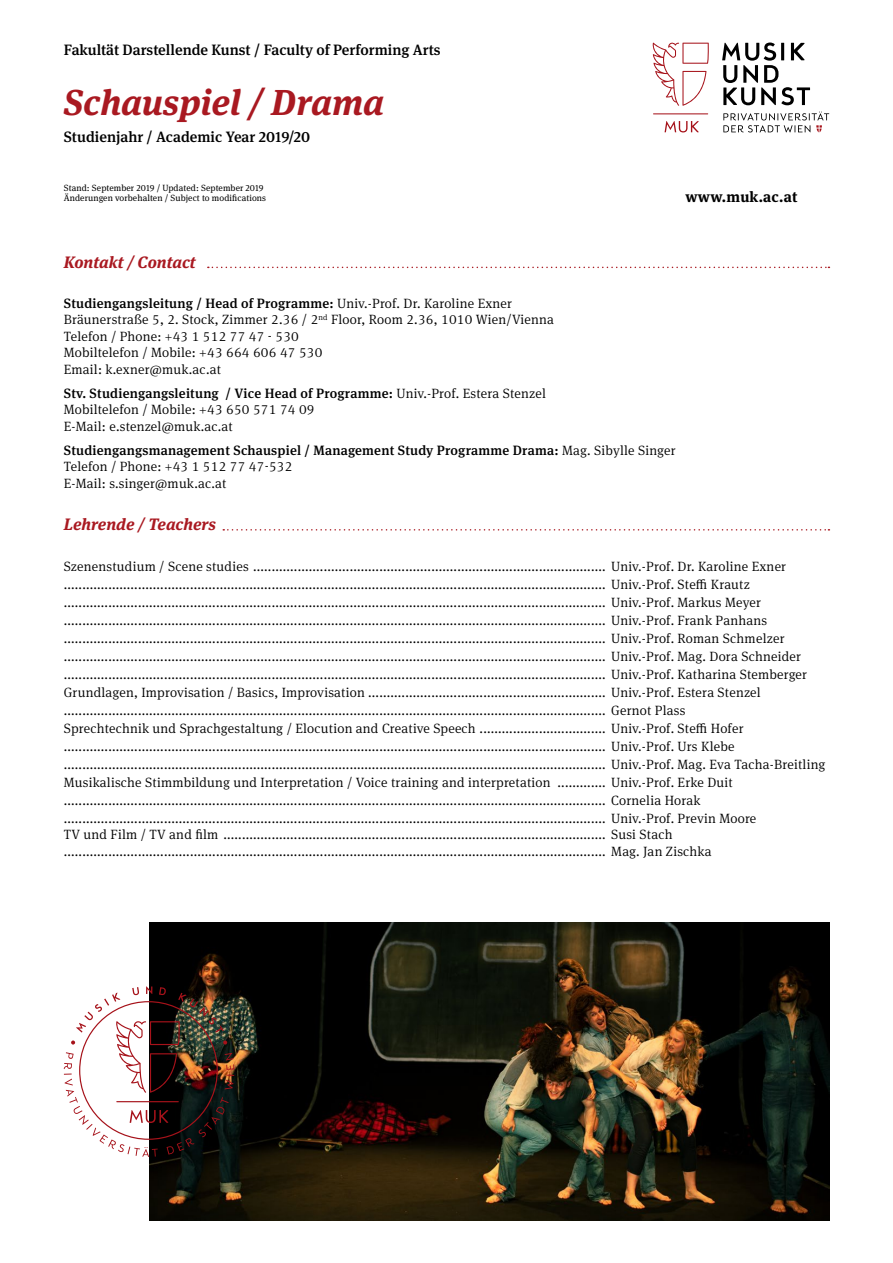
<style>
.page{position:relative;width:893px;height:1263px;background:#fff}
.page>*{position:absolute;margin:0;border:0;box-sizing:border-box;transform-origin:0 0}
.t1{font:italic 700 36px "Meta Serif Pro";color:#a91921}
.t2{font:italic 700 16.5px "Meta Serif Pro";color:#a91921}
.t3{font:500 15px "Meta Serif Pro";color:#000}
.t4{font:700 15px "Meta Serif Pro";letter-spacing:.015em;color:#000}
.t5{font:300 13.5px/18px "Meta Serif Pro";letter-spacing:.015em;color:#000}
.t6{font:9px/10.8px "Meta Serif Pro";letter-spacing:.01em;color:#000}
.s1{font-weight:500}
</style>
<div class="page">
<img style="left:149px;top:923px;width:680px;height:297px">
<svg style="left:723px;top:112px;width:106px;height:20px"></svg>
<svg style="left:722px;top:43px;width:88px;height:62px"></svg>
<svg style="left:653px;top:43px;width:56px;height:63px"></svg>
<hr style="left:653px;top:113px;width:55px;height:1px;background:#a6121a">
<svg style="left:665px;top:121px;width:34px;height:11px"></svg>
<img style="left:64px;top:986px;width:170px;height:171px">
<svg style="left:208px;top:267px;width:621px;height:1px"></svg>
<svg style="left:223px;top:529px;width:606px;height:2px"></svg>
<p class="t3" style="left:64px;top:39px;width:378px">Fakultät Darstellende Kunst / Faculty of Performing Arts</p>
<h1 class="t1" style="left:64px;top:74px;width:322px">Schauspiel / Drama</h1>
<p class="t3" style="left:64px;top:126px;width:248px">Studienjahr / Academic Year 2019/20</p>
<p class="t6" style="left:64px;top:182px;width:204px">Stand: September 2019 / Updated: September 2019<br>Änderungen vorbehalten / Subject to modifications</p>
<p class="t4" style="left:685px;top:184px;width:114px">www.muk.ac.at</p>
<p class="t2" style="left:64px;top:249px;width:134px">Kontakt / Contact</p>
<p class="t5" style="left:64px;top:294px;width:492px;line-height:16.5px"><span class="s1">Studiengangsleitung / Head of Programme:</span> Univ.-Prof. Dr. Karoline Exner Bräunerstraße 5, 2. Stock, Zimmer 2.36 / 2<sup>nd</sup> Floor, Room 2.36, 1010 Wien/Vienna Telefon / Phone: +43 1 512 77 47 - 530<br>Mobiltelefon / Mobile: +43 664 606 47 530<br>Email: k.exner@muk.ac.at</p>
<p class="t5" style="left:64px;top:384px;width:484px;line-height:16.5px"><span class="s1">Stv. Studiengangsleitung / Vice Head of Programme:</span> Univ.-Prof. Estera Stenzel<br>Mobiltelefon / Mobile: +43 650 571 74 09<br>E-Mail: e.stenzel@muk.ac.at</p>
<p class="t5" style="left:64px;top:441px;width:613px;line-height:16.5px"><span class="s1">Studiengangsmanagement Schauspiel / Management Study Programme Drama:</span> Mag. Sibylle Singer<br>Telefon / Phone: +43 1 512 77 47-532<br>E-Mail: s.singer@muk.ac.at</p>
<p class="t2" style="left:64px;top:511px;width:154px">Lehrende / Teachers</p>
<p class="t5" style="left:64px;top:556px;width:763px">Szenenstudium / Scene studies ............................................................................................... Univ.-Prof. Dr. Karoline Exner .................................................................................................................................................. Univ.-Prof. Steffi Krautz .................................................................................................................................................. Univ.-Prof. Markus Meyer .................................................................................................................................................. Univ.-Prof. Frank Panhans .................................................................................................................................................. Univ.-Prof. Roman Schmelzer .................................................................................................................................................. Univ.-Prof. Mag. Dora Schneider .................................................................................................................................................. Univ.-Prof. Katharina Stemberger Grundlagen, Improvisation / Basics, Improvisation ................................................................ Univ.-Prof. Estera Stenzel .................................................................................................................................................. Gernot Plass<br>Sprechtechnik und Sprachgestaltung / Elocution and Creative Speech .................................. Univ.-Prof. Steffi Hofer .................................................................................................................................................. Univ.-Prof. Urs Klebe .................................................................................................................................................. Univ.-Prof. Mag. Eva Tacha-Breitling Musikalische Stimmbildung und Interpretation / Voice training and interpretation ............. Univ.-Prof. Erke Duit .................................................................................................................................................. Cornelia Horak .................................................................................................................................................. Univ.-Prof. Previn Moore</p>
<p class="t5" style="left:64px;top:825px;width:649px;line-height:16.5px">TV und Film / TV and film ....................................................................................................... Susi Stach .................................................................................................................................................. Mag. Jan Zischka</p>
</div>
